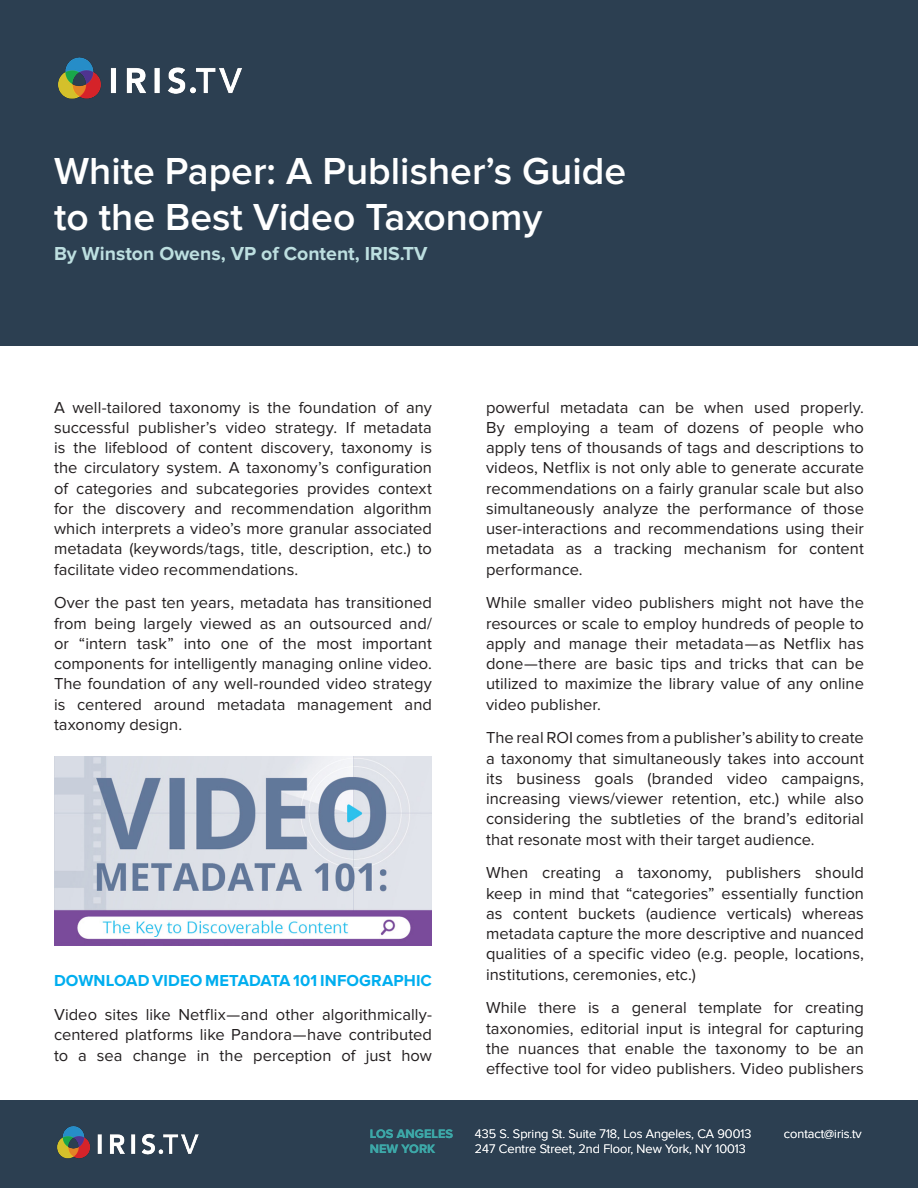
<style>
.page{position:relative;width:918px;height:1188px;background:#fff}
.page>*{position:absolute;margin:0;border:0;box-sizing:border-box;transform-origin:0 0}
.t1{font:600 39px/46.8px "Proxima Nova";color:#fff}
.t2{font:700 19.5px "Proxima Nova";color:#bddfe0}
.body{font:16.5px/20.2px "Proxima Nova";letter-spacing:.005em;color:#231f20;text-align:justify}
.body-2{font:700 16.5px "Proxima Nova";letter-spacing:.005em;color:#00aeef}
.t3{font:300 12.75px "Proxima Nova";color:#fff}
.t4{font:700 12.75px "Proxima Nova";color:#3da8a8}
</style>
<div class="page">
<div style="left:0;top:0;width:918px;height:346px;background:#2c3f51"></div>
<div style="left:0;top:1100px;width:918px;height:88px;background:#2c3f51"></div>
<img style="left:58px;top:57px;width:184px;height:42px">
<img style="left:57px;top:1126px;width:142px;height:33px">
<img style="left:54px;top:757px;width:378px;height:189px">
<p class="t1" style="left:54px;top:148px;width:574px">White Paper: A Publisher’s Guide to the Best Video Taxonomy</p>
<p class="t2" style="left:54px;top:242px;width:375px">By Winston Owens, VP of Content, IRIS.TV</p>
<p class="body" style="left:54px;top:397px;width:380px">A well-tailored taxonomy is the foundation of any successful publisher’s video strategy. If metadata is the lifeblood of content discovery, taxonomy is the circulatory system. A taxonomy’s configuration of categories and subcategories provides context for the discovery and recommendation algorithm which interprets a video’s more granular associated metadata (keywords/tags, title, description, etc.) to facilitate video recommendations.</p>
<p class="body" style="left:54px;top:593px;width:380px">Over the past ten years, metadata has transitioned from being largely viewed as an outsourced and/ or “intern task” into one of the most important components for intelligently managing online video.<br>The foundation of any well-rounded video strategy is centered around metadata management and taxonomy design.</p>
<p class="body-2" style="left:54px;top:971px;width:379px">DOWNLOAD VIDEO METADATA 101 INFOGRAPHIC</p>
<p class="body" style="left:54px;top:1005px;width:380px">Video sites like Netflix—and other algorithmically&shy;centered platforms like Pandora—have contributed to a sea change in the perception of just how</p>
<p class="body" style="left:486px;top:397px;width:380px">powerful metadata can be when used properly.<br>By employing a team of dozens of people who apply tens of thousands of tags and descriptions to videos, Netflix is not only able to generate accurate recommendations on a fairly granular scale but also simultaneously analyze the performance of those user-interactions and recommendations using their metadata as a tracking mechanism for content performance.</p>
<p class="body" style="left:486px;top:593px;width:380px">While smaller video publishers might not have the resources or scale to employ hundreds of people to apply and manage their metadata—as Netflix has done—there are basic tips and tricks that can be utilized to maximize the library value of any online video publisher.</p>
<p class="body" style="left:486px;top:728px;width:380px">The real ROI comes from a publisher’s ability to create a taxonomy that simultaneously takes into account its business goals (branded video campaigns, increasing views/viewer retention, etc.) while also considering the subtleties of the brand’s editorial that resonate most with their target audience.</p>
<p class="body" style="left:486px;top:863px;width:380px">When creating a taxonomy, publishers should keep in mind that “categories” essentially function as content buckets (audience verticals) whereas metadata capture the more descriptive and nuanced qualities of a specific video (e.g. people, locations, institutions, ceremonies, etc.)</p>
<p class="body" style="left:486px;top:998px;width:380px">While there is a general template for creating taxonomies, editorial input is integral for capturing the nuances that enable the taxonomy to be an effective tool for video publishers. Video publishers</p>
<p class="t4" style="left:370px;top:1126px;width:85px">LOS ANGELES</p>
<p class="t3" style="left:475px;top:1126px;width:278px">435 S. Spring St. Suite 718, Los Angeles, CA 90013</p>
<p class="t3" style="left:784px;top:1126px;width:79px">contact@iris.tv</p>
<p class="t4" style="left:370px;top:1141px;width:67px">NEW YORK</p>
<p class="t3" style="left:475px;top:1141px;width:272px">247 Centre Street, 2nd Floor, New York, NY 10013</p>
</div>
